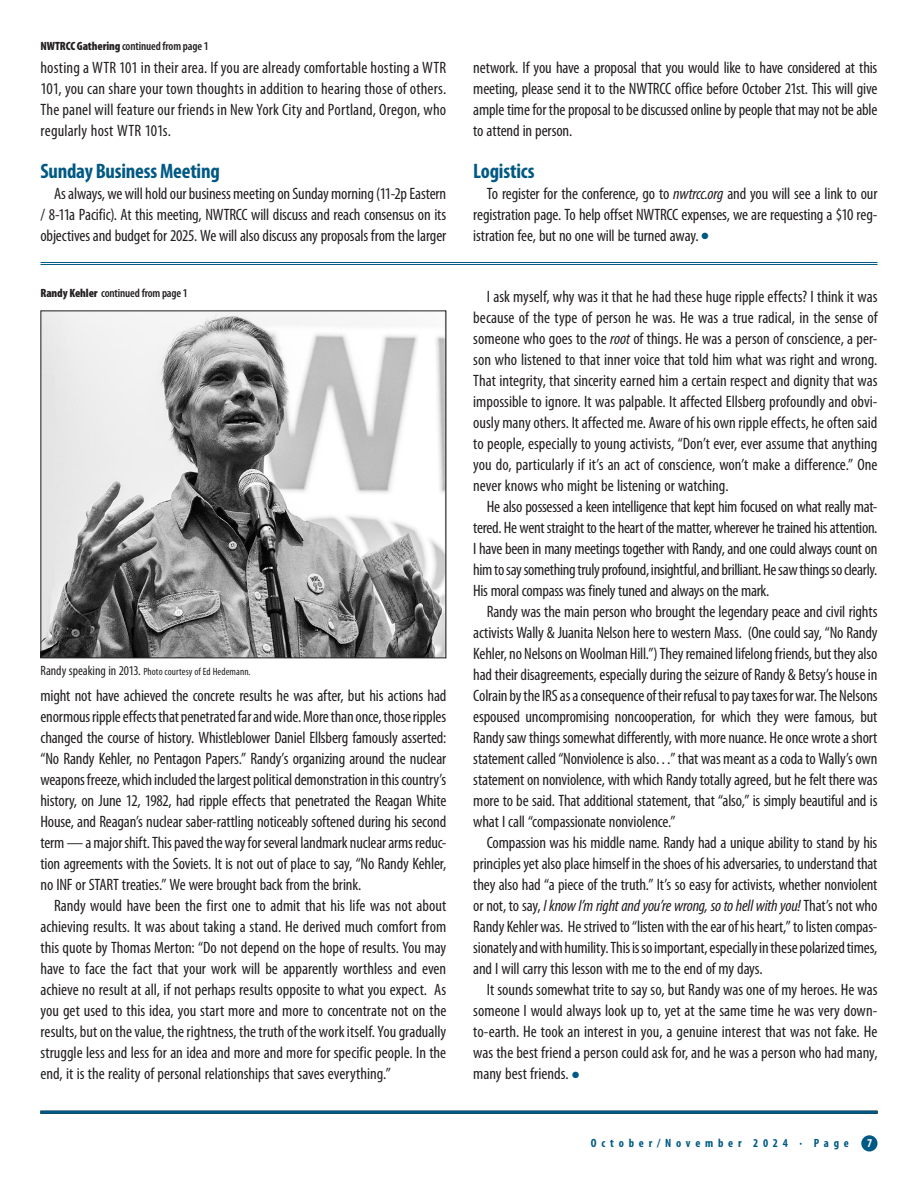
<style>
.page{position:relative;width:918px;height:1188px;background:#fff}
.page>*{position:absolute;margin:0;border:0;box-sizing:border-box;transform-origin:0 0}
.Subhead_in_copy{font:700 condensed 21px "Myriad Pro";letter-spacing:-.01em;color:#005984}
.Body_copy_2022{font:condensed 16.5px/21px "Myriad Pro";letter-spacing:-.01em;color:#231f20;text-align:justify}
.t1{font:600 condensed 12px "Myriad Pro";letter-spacing:-.01em;color:#231f20}
.t2{font:700 condensed 12px "Myriad Pro";letter-spacing:.4em;color:#005984}
.t3{font:700 condensed 12px "Myriad Pro";color:#fff}
.captions_2022{font:condensed 10.5px "Myriad Pro";letter-spacing:.005em;color:#231f20}
.s1{font-weight:900}
.s2{font-size:13.5px}
.s3{font-style:italic}
.s4{color:#005984}
</style>
<div class="page">
<div style="left:862px;top:1136px;width:15px;height:15px;background:#005984;border-radius:50%"></div>
<div style="left:861px;top:1135px;width:16px;height:16px;border:2px solid #005984;border-radius:50%"></div>
<hr style="left:40px;top:262px;width:838px;height:1px;background:#005984">
<hr style="left:40px;top:264px;width:838px;height:1px;background:#005984">
<img style="left:42px;top:312px;width:402px;height:344px">
<div style="left:40px;top:310px;width:406px;height:348px;border:1px solid #231f20"></div>
<hr style="left:40px;top:1111px;width:838px;height:3px;background:#005984">
<p class="t1" style="left:40px;top:38px;width:170px"><span class="s1">NWTRCC Gathering</span> continued from page 1</p>
<p class="Body_copy_2022" style="left:40px;top:57px;width:407px">hosting a WTR 101 in their area. If you are already comfortable hosting a WTR 101, you can share your town thoughts in addition to hearing those of others.<br>The panel will feature our friends in New York City and Portland, Oregon, who regularly host WTR 101s.</p>
<p class="Subhead_in_copy" style="left:40px;top:158px;width:181px">Sunday Business Meeting</p>
<p class="Body_copy_2022" style="left:40px;top:183px;width:407px;text-indent:14px">As always, we will hold our business meeting on Sunday morning (11-2p Eastern / 8-11a Pacific). At this meeting, NWTRCC will discuss and reach consensus on its objectives and budget for 2025. We will also discuss any proposals from the larger</p>
<p class="t1" style="left:40px;top:286px;width:149px"><span class="s1">Randy Kehler</span> continued from page 1</p>
<p class="captions_2022" style="left:40px;top:665px;width:212px"><span class="s2">Randy speaking in 2013.</span> Photo courtesy of Ed Hedemann.</p>
<p class="Body_copy_2022" style="left:40px;top:685px;width:407px">might not have achieved the concrete results he was after, but his actions had enormous ripple effects that penetrated far and wide. More than once, those ripples changed the course of history. Whistleblower Daniel Ellsberg famously asserted: “No Randy Kehler, no Pentagon Papers.” Randy’s organizing around the nuclear weapons freeze, which included the largest political demonstration in this country’s history, on June 12, 1982, had ripple effects that penetrated the Reagan White House, and Reagan’s nuclear saber-rattling noticeably softened during his second term — a major shift. This paved the way for several landmark nuclear arms reduc&shy;tion agreements with the Soviets. It is not out of place to say, “No Randy Kehler, no INF or START treaties.” We were brought back from the brink.</p>
<p class="Body_copy_2022" style="left:40px;top:895px;width:407px;text-indent:14px">Randy would have been the first one to admit that his life was not about achieving results. It was about taking a stand. He derived much comfort from this quote by Thomas Merton: “Do not depend on the hope of results. You may have to face the fact that your work will be apparently worthless and even achieve no result at all, if not perhaps results opposite to what you expect. As you get used to this idea, you start more and more to concentrate not on the results, but on the value, the rightness, the truth of the work itself. You gradually struggle less and less for an idea and more and more for specific people. In the end, it is the reality of personal relationships that saves everything.”</p>
<p class="Body_copy_2022" style="left:473px;top:57px;width:406px">network. If you have a proposal that you would like to have considered at this meeting, please send it to the NWTRCC office before October 21st. This will give ample time for the proposal to be discussed online by people that may not be able to attend in person.</p>
<p class="Subhead_in_copy" style="left:473px;top:158px;width:63px">Logistics</p>
<p class="Body_copy_2022" style="left:473px;top:183px;width:406px;text-indent:14px">To register for the conference, go to <span class="s3">nwtrcc.org</span> and you will see a link to our registration page. To help offset NWTRCC expenses, we are requesting a $10 reg&shy;istration fee, but no one will be turned away. <span class="s4">●</span></p>
<p class="Body_copy_2022" style="left:473px;top:286px;width:406px;text-indent:14px">I ask myself, why was it that he had these huge ripple effects? I think it was because of the type of person he was. He was a true radical, in the sense of someone who goes to the <span class="s3">root</span> of things. He was a person of conscience, a per&shy;son who listened to that inner voice that told him what was right and wrong.<br>That integrity, that sincerity earned him a certain respect and dignity that was impossible to ignore. It was palpable. It affected Ellsberg profoundly and obvi&shy;ously many others. It affected me. Aware of his own ripple effects, he often said to people, especially to young activists, “Don’t ever, ever assume that anything you do, particularly if it’s an act of conscience, won’t make a difference.” One never knows who might be listening or watching.</p>
<p class="Body_copy_2022" style="left:473px;top:496px;width:406px;text-indent:14px">He also possessed a keen intelligence that kept him focused on what really mat&shy;tered. He went straight to the heart of the matter, wherever he trained his attention.<br>I have been in many meetings together with Randy, and one could always count on him to say something truly profound, insightful, and brilliant. He saw things so clearly.<br>His moral compass was finely tuned and always on the mark.</p>
<p class="Body_copy_2022" style="left:473px;top:601px;width:406px;text-indent:14px">Randy was the main person who brought the legendary peace and civil rights activists Wally &amp; Juanita Nelson here to western Mass. (One could say, “No Randy Kehler, no Nelsons on Woolman Hill.”) They remained lifelong friends, but they also had their disagreements, especially during the seizure of Randy &amp; Betsy’s house in Colrain by the IRS as a consequence of their refusal to pay taxes for war. The Nelsons espoused uncompromising noncooperation, for which they were famous, but Randy saw things somewhat differently, with more nuance. He once wrote a short statement called “Nonviolence is also…” that was meant as a coda to Wally’s own statement on nonviolence, with which Randy totally agreed, but he felt there was more to be said. That additional statement, that “also,” is simply beautiful and is what I call “compassionate nonviolence.”</p>
<p class="Body_copy_2022" style="left:473px;top:832px;width:406px;text-indent:14px">Compassion was his middle name. Randy had a unique ability to stand by his principles yet also place himself in the shoes of his adversaries, to understand that they also had “a piece of the truth.” It’s so easy for activists, whether nonviolent or not, to say, <span class="s3">I know I’m right and you’re wrong, so to hell with you!</span> That’s not who Randy Kehler was. He strived to “listen with the ear of his heart,” to listen compas&shy;sionately and with humility. This is so important, especially in these polarized times, and I will carry this lesson with me to the end of my days.</p>
<p class="Body_copy_2022" style="left:473px;top:979px;width:406px;text-indent:14px">It sounds somewhat trite to say so, but Randy was one of my heroes. He was someone I would always look up to, yet at the same time he was very down&shy;to-earth. He took an interest in you, a genuine interest that was not fake. He was the best friend a person could ask for, and he was a person who had many, many best friends. <span class="s4">●</span></p>
<p class="t2" style="left:591px;top:1136px;width:260px">October/November 2024 · Page</p>
<p class="t3" style="left:867px;top:1136px;width:7px">7</p>
</div>
